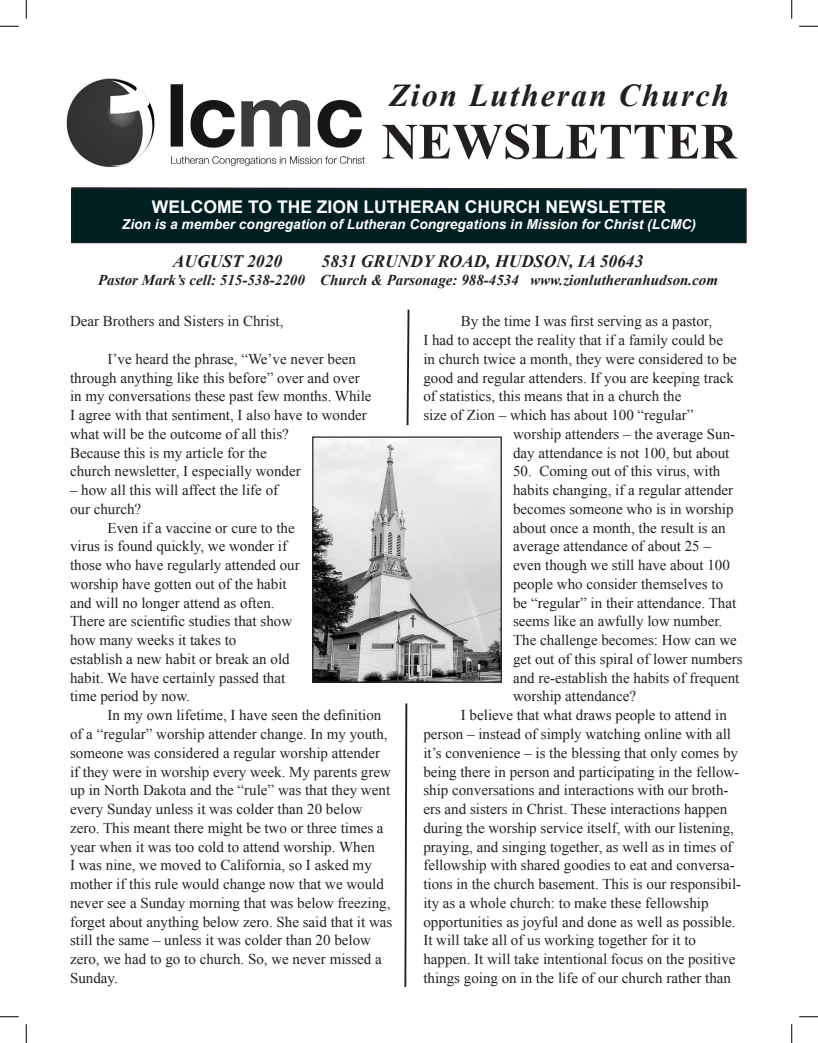
<style>
.page{position:relative;width:818px;height:1043px;background:#fff}
.page>*{position:absolute;margin:0;border:0;box-sizing:border-box;transform-origin:0 0}
.t1{font:700 50.75px "Times New Roman";color:#231f20}
.t2{font:italic 700 31.88px "Times New Roman";letter-spacing:.06em;color:#231f20}
.t3{font:700 17.5px "Arial";color:#fffeff}
.t4{font:italic 700 17.5px "Times New Roman";color:#231f20}
.t5{font:15px/18.8px "Times New Roman";color:#231f20}
.t6{font:italic 700 15px "Times New Roman";color:#231f20}
.t7{font:italic 700 13.75px "Arial";color:#fffeff}
</style>
<div class="page">
<svg style="left:71px;top:187px;width:676px;height:4px"></svg>
<div style="left:72px;top:189px;width:674px;height:53px;background:#001f20"></div>
<div style="left:71px;top:188px;width:675px;height:55px;border:1px solid #231f20"></div>
<img style="left:66px;top:78px;width:299px;height:89px">
<svg style="left:404px;top:703px;width:4px;height:284px"></svg>
<svg style="left:406px;top:309px;width:4px;height:117px"></svg>
<img style="left:314px;top:439px;width:186px;height:241px">
<div style="left:312px;top:436px;width:190px;height:246px;border:1px solid #231f20"></div>
<svg style="left:0;top:25px;width:19px;height:2px"></svg>
<svg style="left:799px;top:25px;width:19px;height:2px"></svg>
<svg style="left:0;top:1016px;width:19px;height:1px"></svg>
<svg style="left:799px;top:1016px;width:19px;height:1px"></svg>
<svg style="left:25px;top:0;width:2px;height:19px"></svg>
<svg style="left:25px;top:1024px;width:2px;height:18px"></svg>
<svg style="left:791px;top:0;width:1px;height:19px"></svg>
<svg style="left:791px;top:1024px;width:1px;height:18px"></svg>
<h2 class="t2" style="left:389px;top:73px;width:341px">Zion Lutheran Church</h2>
<h1 class="t1" style="left:381px;top:106px;width:357px">NEWSLETTER</h1>
<p class="t3" style="left:152px;top:195px;width:515px">WELCOME TO THE ZION LUTHERAN CHURCH NEWSLETTER</p>
<p class="t7" style="left:122px;top:215px;width:575px">Zion is a member congregation of Lutheran Congregations in Mission for Christ (LCMC)</p>
<p class="t4" style="left:173px;top:249px;width:111px">AUGUST 2020</p>
<p class="t4" style="left:321px;top:249px;width:323px">5831 GRUNDY ROAD, HUDSON, IA 50643</p>
<p class="t6" style="left:98px;top:269px;width:621px">Pastor Mark’s cell: 515-538-2200 Church &amp; Parsonage: 988-4534 www.zionlutheranhudson.com</p>
<p class="t5" style="left:70px;top:312px;width:215px">Dear Brothers and Sisters in Christ,</p>
<p class="t5" style="left:70px;top:349px;width:303px;text-indent:38px">I’ve heard the phrase, “We’ve never been through anything like this before” over and over in my conversations these past few months. While I agree with that sentiment, I also have to wonder what will be the outcome of all this?<br>Because this is my article for the<br>church newsletter, I especially wonder</p>
<p class="t5" style="left:70px;top:480px;width:210px">– how all this will affect the life of our church?</p>
<p class="t5" style="left:70px;top:518px;width:231px;text-indent:38px">Even if a vaccine or cure to the virus is found quickly, we wonder if those who have regularly attended our worship have gotten out of the habit and will no longer attend as often.<br>There are scientific studies that show how many weeks it takes to<br>establish a new habit or break an old habit. We have certainly passed that time period by now.</p>
<p class="t5" style="left:70px;top:705px;width:324px;text-indent:38px">In my own lifetime, I have seen the definition of a “regular” worship attender change. In my youth, someone was considered a regular worship attender if they were in worship every week. My parents grew up in North Dakota and the “rule” was that they went every Sunday unless it was colder than 20 below zero. This meant there might be two or three times a year when it was too cold to attend worship. When<br>I was nine, we moved to California, so I asked my mother if this rule would change now that we would never see a Sunday morning that was below freezing, forget about anything below zero. She said that it was still the same – unless it was colder than 20 below zero, we had to go to church. So, we never missed a Sunday.</p>
<p class="t5" style="left:461px;top:312px;width:253px">By the time I was first serving as a pastor,</p>
<p class="t5" style="left:423px;top:330px;width:301px">I had to accept the reality that if a family could be</p>
<p class="t5" style="left:423px;top:349px;width:315px">in church twice a month, they were considered to be</p>
<p class="t5" style="left:423px;top:368px;width:312px">good and regular attenders. If you are keeping track</p>
<p class="t5" style="left:423px;top:387px;width:259px">of statistics, this means that in a church the</p>
<p class="t5" style="left:423px;top:405px;width:271px">size of Zion – which has about 100 “regular”</p>
<p class="t5" style="left:513px;top:424px;width:224px">worship attenders – the average Sun-</p>
<p class="t5" style="left:513px;top:443px;width:218px">day attendance is not 100, but about</p>
<p class="t5" style="left:513px;top:462px;width:209px">50. Coming out of this virus, with</p>
<p class="t5" style="left:513px;top:480px;width:221px">habits changing, if a regular attender</p>
<p class="t5" style="left:513px;top:499px;width:222px">becomes someone who is in worship</p>
<p class="t5" style="left:513px;top:518px;width:214px">about once a month, the result is an</p>
<p class="t5" style="left:513px;top:537px;width:199px">average attendance of about 25 –</p>
<p class="t5" style="left:513px;top:555px;width:218px">even though we still have about 100</p>
<p class="t5" style="left:513px;top:574px;width:211px">people who consider themselves to</p>
<p class="t5" style="left:513px;top:593px;width:224px">be “regular” in their attendance. That</p>
<p class="t5" style="left:513px;top:612px;width:211px">seems like an awfully low number.</p>
<p class="t5" style="left:513px;top:630px;width:225px">The challenge becomes: How can we</p>
<p class="t5" style="left:513px;top:649px;width:231px">get out of this spiral of lower numbers</p>
<p class="t5" style="left:513px;top:668px;width:228px">and re-establish the habits of frequent</p>
<p class="t5" style="left:513px;top:687px;width:124px">worship attendance?</p>
<p class="t5" style="left:461px;top:705px;width:267px">I believe that what draws people to attend in</p>
<p class="t5" style="left:423px;top:724px;width:309px">person – instead of simply watching online with all</p>
<p class="t5" style="left:423px;top:743px;width:316px">it’s convenience – is the blessing that only comes by</p>
<p class="t5" style="left:423px;top:762px;width:317px">being there in person and participating in the fellow-</p>
<p class="t5" style="left:423px;top:780px;width:306px">ship conversations and interactions with our broth-</p>
<p class="t5" style="left:423px;top:799px;width:305px">ers and sisters in Christ. These interactions happen</p>
<p class="t5" style="left:423px;top:818px;width:312px">during the worship service itself, with our listening,</p>
<p class="t5" style="left:423px;top:837px;width:310px">praying, and singing together, as well as in times of</p>
<p class="t5" style="left:423px;top:855px;width:313px">fellowship with shared goodies to eat and conversa-</p>
<p class="t5" style="left:423px;top:874px;width:319px">tions in the church basement. This is our responsibil-</p>
<p class="t5" style="left:423px;top:893px;width:286px">ity as a whole church: to make these fellowship</p>
<p class="t5" style="left:423px;top:912px;width:314px">opportunities as joyful and done as well as possible.</p>
<p class="t5" style="left:423px;top:930px;width:274px">It will take all of us working together for it to</p>
<p class="t5" style="left:423px;top:949px;width:314px">happen. It will take intentional focus on the positive</p>
<p class="t5" style="left:423px;top:968px;width:309px">things going on in the life of our church rather than</p>
</div>
